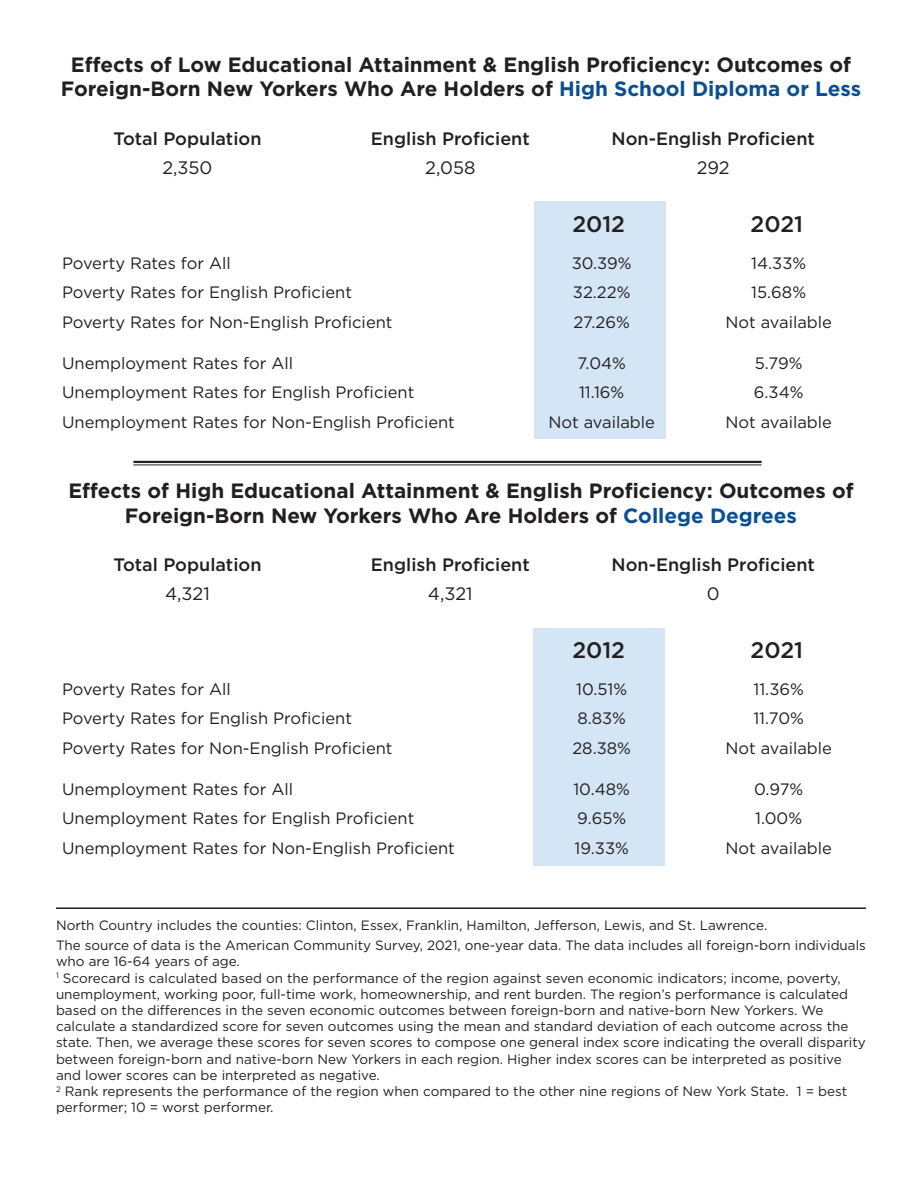
<style>
.page{position:relative;width:918px;height:1188px;background:#fff}
.page>*{position:absolute;margin:0;border:0;box-sizing:border-box;transform-origin:0 0}
.Table_Body_Rows{font:500 22.5px "Gotham";color:#231f20}
.t1{font:700 20.7px/24.9px "Gotham";color:#231f20;text-align:center}
.Table_Body_Rows-2{font:500 18px "Gotham";color:#231f20}
.Table_Body_Rows-3{font:18px "Gotham";color:#231f20}
.Table_Body_Rows-4{font:16.5px "Gotham";color:#231f20}
.Table_Body_Rows-5{font:13.5px/16.2px "Gotham";color:#231f20}
.s1{color:#0b4e92}
</style>
<div class="page">
<div style="left:534px;top:201px;width:132px;height:238px;background:#d4e5f5"></div>
<div style="left:533px;top:629px;width:131px;height:237px;background:#d4e5f5"></div>
<hr style="left:56px;top:907px;width:810px;height:2px;background:#231f20">
<hr style="left:133px;top:461px;width:629px;height:2px;background:#231f20">
<hr style="left:133px;top:465px;width:629px;height:1px;background:#231f20">
<p class="t1" style="left:61px;top:52px;width:802px">Effects of Low Educational Attainment &amp; English Proficiency: Outcomes of<br>Foreign-Born New Yorkers Who Are Holders of <span class="s1">High School Diploma or Less</span></p>
<p class="Table_Body_Rows-2" style="left:113px;top:127px;width:150px">Total Population</p>
<p class="Table_Body_Rows-2" style="left:371px;top:127px;width:160px">English Proficient</p>
<p class="Table_Body_Rows-2" style="left:612px;top:127px;width:205px">Non-English Proficient</p>
<p class="Table_Body_Rows-3" style="left:162px;top:156px;width:52px">2,350</p>
<p class="Table_Body_Rows-3" style="left:425px;top:156px;width:52px">2,058</p>
<p class="Table_Body_Rows-3" style="left:697px;top:156px;width:35px">292</p>
<p class="Table_Body_Rows" style="left:572px;top:209px;width:54px">2012</p>
<p class="Table_Body_Rows" style="left:751px;top:209px;width:54px">2021</p>
<p class="Table_Body_Rows-4" style="left:62px;top:253px;width:170px">Poverty Rates for All</p>
<p class="Table_Body_Rows-4" style="left:572px;top:253px;width:62px">30.39%</p>
<p class="Table_Body_Rows-4" style="left:751px;top:253px;width:56px">14.33%</p>
<p class="Table_Body_Rows-4" style="left:62px;top:282px;width:292px">Poverty Rates for English Proficient</p>
<p class="Table_Body_Rows-4" style="left:573px;top:282px;width:59px">32.22%</p>
<p class="Table_Body_Rows-4" style="left:751px;top:282px;width:56px">15.68%</p>
<p class="Table_Body_Rows-4" style="left:62px;top:311px;width:332px">Poverty Rates for Non-English Proficient</p>
<p class="Table_Body_Rows-4" style="left:574px;top:311px;width:58px">27.26%</p>
<p class="Table_Body_Rows-4" style="left:725px;top:311px;width:108px">Not available</p>
<p class="Table_Body_Rows-4" style="left:62px;top:353px;width:233px">Unemployment Rates for All</p>
<p class="Table_Body_Rows-4" style="left:577px;top:353px;width:50px">7.04%</p>
<p class="Table_Body_Rows-4" style="left:755px;top:353px;width:49px">5.79%</p>
<p class="Table_Body_Rows-4" style="left:62px;top:382px;width:354px">Unemployment Rates for English Proficient</p>
<p class="Table_Body_Rows-4" style="left:579px;top:382px;width:47px">11.16%</p>
<p class="Table_Body_Rows-4" style="left:754px;top:382px;width:51px">6.34%</p>
<p class="Table_Body_Rows-4" style="left:62px;top:412px;width:394px">Unemployment Rates for Non-English Proficient</p>
<p class="Table_Body_Rows-4" style="left:548px;top:412px;width:108px">Not available</p>
<p class="Table_Body_Rows-4" style="left:725px;top:412px;width:108px">Not available</p>
<p class="t1" style="left:68px;top:478px;width:787px">Effects of High Educational Attainment &amp; English Proficiency: Outcomes of<br>Foreign-Born New Yorkers Who Are Holders of <span class="s1">College Degrees</span></p>
<p class="Table_Body_Rows-2" style="left:113px;top:553px;width:150px">Total Population</p>
<p class="Table_Body_Rows-2" style="left:371px;top:553px;width:160px">English Proficient</p>
<p class="Table_Body_Rows-2" style="left:612px;top:553px;width:205px">Non-English Proficient</p>
<p class="Table_Body_Rows-3" style="left:165px;top:582px;width:46px">4,321</p>
<p class="Table_Body_Rows-3" style="left:428px;top:582px;width:46px">4,321</p>
<p class="Table_Body_Rows-3" style="left:707px;top:582px;width:14px">0</p>
<p class="Table_Body_Rows" style="left:572px;top:635px;width:54px">2012</p>
<p class="Table_Body_Rows" style="left:751px;top:635px;width:54px">2021</p>
<p class="Table_Body_Rows-4" style="left:62px;top:679px;width:170px">Poverty Rates for All</p>
<p class="Table_Body_Rows-4" style="left:576px;top:679px;width:53px">10.51%</p>
<p class="Table_Body_Rows-4" style="left:754px;top:679px;width:52px">11.36%</p>
<p class="Table_Body_Rows-4" style="left:62px;top:708px;width:292px">Poverty Rates for English Proficient</p>
<p class="Table_Body_Rows-4" style="left:577px;top:708px;width:50px">8.83%</p>
<p class="Table_Body_Rows-4" style="left:753px;top:708px;width:52px">11.70%</p>
<p class="Table_Body_Rows-4" style="left:62px;top:738px;width:332px">Poverty Rates for Non-English Proficient</p>
<p class="Table_Body_Rows-4" style="left:572px;top:738px;width:60px">28.38%</p>
<p class="Table_Body_Rows-4" style="left:725px;top:738px;width:108px">Not available</p>
<p class="Table_Body_Rows-4" style="left:62px;top:779px;width:233px">Unemployment Rates for All</p>
<p class="Table_Body_Rows-4" style="left:573px;top:779px;width:58px">10.48%</p>
<p class="Table_Body_Rows-4" style="left:754px;top:779px;width:51px">0.97%</p>
<p class="Table_Body_Rows-4" style="left:62px;top:808px;width:354px">Unemployment Rates for English Proficient</p>
<p class="Table_Body_Rows-4" style="left:577px;top:808px;width:51px">9.65%</p>
<p class="Table_Body_Rows-4" style="left:755px;top:808px;width:48px">1.00%</p>
<p class="Table_Body_Rows-4" style="left:62px;top:838px;width:394px">Unemployment Rates for Non-English Proficient</p>
<p class="Table_Body_Rows-4" style="left:574px;top:838px;width:56px">19.33%</p>
<p class="Table_Body_Rows-4" style="left:725px;top:838px;width:108px">Not available</p>
<p class="Table_Body_Rows-5" style="left:56px;top:917px;width:713px">North Country includes the counties: Clinton, Essex, Franklin, Hamilton, Jefferson, Lewis, and St. Lawrence.</p>
<p class="Table_Body_Rows-5" style="left:56px;top:937px;width:812px">The source of data is the American Community Survey, 2021, one-year data. The data includes all foreign-born individuals who are 16-64 years of age.</p>
<p class="Table_Body_Rows-5" style="left:56px;top:970px;width:811px"><sup>1</sup> Scorecard is calculated based on the performance of the region against seven economic indicators; income, poverty, unemployment, working poor, full-time work, homeownership, and rent burden. The region’s performance is calculated based on the differences in the seven economic outcomes between foreign-born and native-born New Yorkers. We calculate a standardized score for seven outcomes using the mean and standard deviation of each outcome across the state. Then, we average these scores for seven scores to compose one general index score indicating the overall disparity between foreign-born and native-born New Yorkers in each region. Higher index scores can be interpreted as positive and lower scores can be interpreted as negative.</p>
<p class="Table_Body_Rows-5" style="left:56px;top:1083px;width:793px"><sup>2</sup> Rank represents the performance of the region when compared to the other nine regions of New York State. 1 = best performer; 10 = worst performer.</p>
</div>
